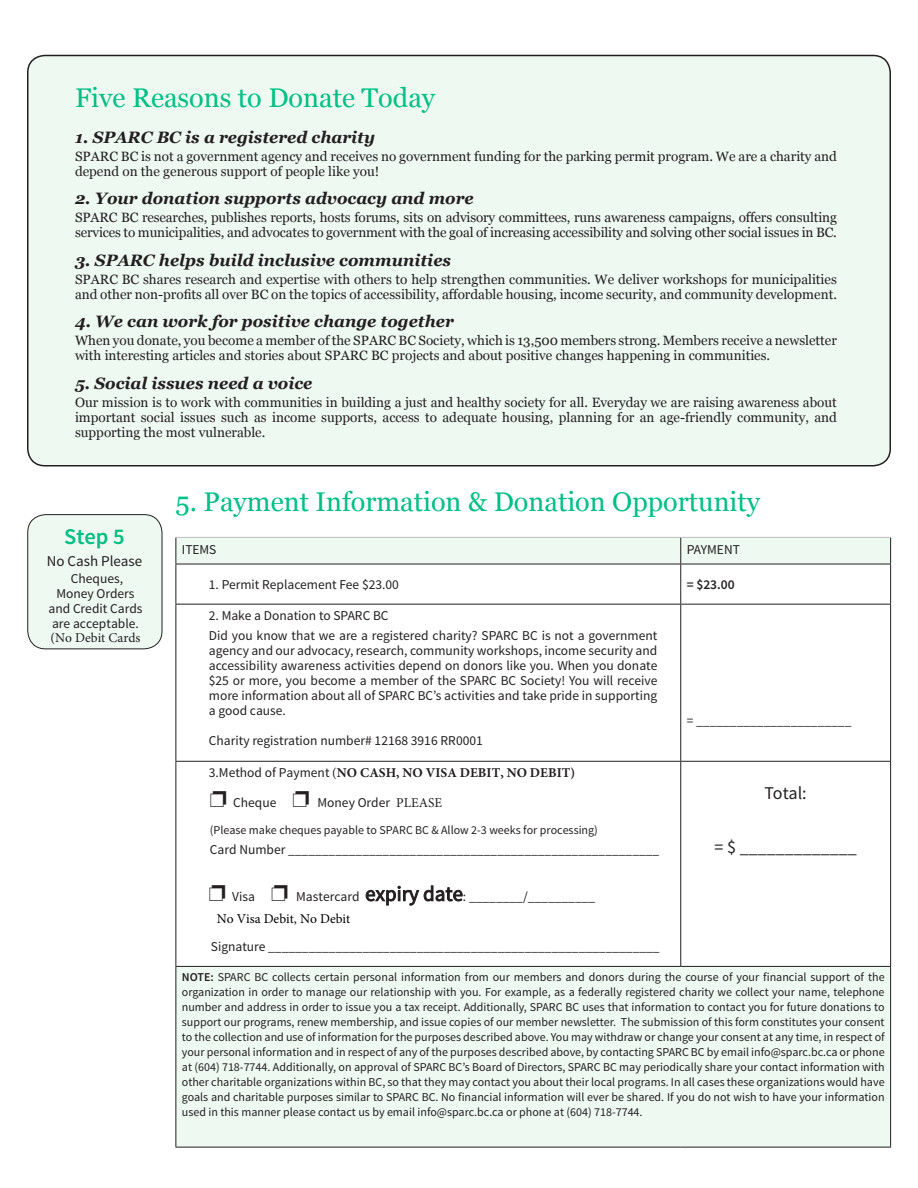
<style>
.page{position:relative;width:918px;height:1188px;background:#fff}
.page>*{position:absolute;margin:0;border:0;box-sizing:border-box;transform-origin:0 0}
.t1{font:27px "Georgia";color:#00bf83}
.Paragraph_Style_1{font:600 22.5px "Source Sans Pro";color:#00bf83}
.body_text{font:18px "Source Sans Pro";letter-spacing:-.01em;color:#231f20}
.t2{font:italic 700 16.5px "Georgia";color:#231f20}
.Paragraph_Style_1-2{font:15px "Source Sans Pro";color:#231f20}
.t3{font:13.5px/15px "Georgia";color:#231f20}
.body_text-2{font:13.5px/15px "Source Sans Pro";color:#231f20;text-align:justify}
.Paragraph_Style_1-3{font:13.5px/14.9px "Source Sans Pro";color:#231f20;text-align:center}
.body_text-3{font:700 13.5px "Minion Pro";color:#231f20}
.t4{font:13.5px "Minion Pro";color:#000}
.t5{font:600 13.5px "Source Sans Pro";color:#231f20}
.body_text-4{font:12px/15px "Source Sans Pro";color:#231f20;text-align:justify}
.s1{font-family:"Minion Pro"}
.s2{font-family:"Source Sans Pro";font-weight:400}
.s3{font-weight:400}
.s4{font-size:21px}
.s5{font-weight:600}
</style>
<div class="page">
<div style="left:28px;top:515px;width:134px;height:134px;background:#eef9f2;border-radius:18px"></div>
<div style="left:27px;top:514px;width:135px;height:135px;border:1px solid #231f20;border-radius:18px"></div>
<div style="left:28px;top:56px;width:862px;height:410px;background:#eef9f2;border-radius:17px"></div>
<div style="left:27px;top:55px;width:864px;height:411px;border:2px solid #231f20;border-radius:17px"></div>
<svg style="left:177px;top:538px;width:713px;height:609px"></svg>
<hr style="left:176px;top:564px;width:1px;height:40px;background:#231f20">
<hr style="left:680px;top:564px;width:1px;height:40px;background:#231f20">
<hr style="left:890px;top:564px;width:1px;height:40px;background:#231f20">
<hr style="left:176px;top:604px;width:505px;height:1px;background:#231f20">
<hr style="left:176px;top:605px;width:1px;height:156px;background:#231f20">
<hr style="left:681px;top:604px;width:210px;height:1px;background:#231f20">
<hr style="left:680px;top:605px;width:1px;height:156px;background:#231f20">
<hr style="left:890px;top:605px;width:1px;height:156px;background:#231f20">
<hr style="left:176px;top:761px;width:505px;height:1px;background:#231f20">
<hr style="left:176px;top:762px;width:1px;height:204px;background:#231f20">
<hr style="left:681px;top:761px;width:210px;height:1px;background:#231f20">
<hr style="left:680px;top:762px;width:1px;height:204px;background:#231f20">
<hr style="left:890px;top:762px;width:1px;height:204px;background:#231f20">
<hr style="left:176px;top:966px;width:505px;height:1px;background:#231f20">
<hr style="left:176px;top:967px;width:1px;height:180px;background:#231f20">
<hr style="left:681px;top:966px;width:210px;height:1px;background:#231f20">
<hr style="left:890px;top:967px;width:1px;height:180px;background:#231f20">
<hr style="left:176px;top:1147px;width:505px;height:1px;background:#231f20">
<hr style="left:681px;top:1147px;width:210px;height:1px;background:#231f20">
<hr style="left:176px;top:537px;width:505px;height:1px;background:#bcbdc0">
<hr style="left:681px;top:537px;width:210px;height:1px;background:#bcbdc0">
<svg style="left:176px;top:538px;width:1px;height:26px"></svg>
<svg style="left:680px;top:538px;width:1px;height:26px"></svg>
<svg style="left:890px;top:538px;width:1px;height:26px"></svg>
<hr style="left:176px;top:564px;width:505px;height:1px;background:#231f20">
<hr style="left:681px;top:564px;width:210px;height:1px;background:#231f20">
<p class="t1" style="left:75px;top:78px;width:362px">Five Reasons to Donate Today</p>
<p class="t2" style="left:75px;top:125px;width:302px">1. SPARC BC is a registered charity</p>
<p class="t3" style="left:75px;top:148px;width:764px">SPARC BC is not a government agency and receives no government funding for the parking permit program. We are a charity and depend on the generous support of people like you!</p>
<p class="t2" style="left:75px;top:186px;width:400px">2. Your donation supports advocacy and more</p>
<p class="t3" style="left:75px;top:210px;width:763px">SPARC BC researches, publishes reports, hosts forums, sits on advisory committees, runs awareness campaigns, offers consulting services to municipalities, and advocates to government with the goal of increasing accessibility and solving other social issues in BC.</p>
<p class="t2" style="left:75px;top:248px;width:378px">3. SPARC helps build inclusive communities</p>
<p class="t3" style="left:75px;top:271px;width:763px">SPARC BC shares research and expertise with others to help strengthen communities. We deliver workshops for municipalities and other non-profits all over BC on the topics of accessibility, affordable housing, income security, and community development.</p>
<p class="t2" style="left:75px;top:309px;width:380px">4. We can work for positive change together</p>
<p class="t3" style="left:75px;top:333px;width:763px">When you donate, you become a member of the SPARC BC Society, which is 13,500 members strong. Members receive a newsletter with interesting articles and stories about SPARC BC projects and about positive changes happening in communities.</p>
<p class="t2" style="left:75px;top:371px;width:239px">5. Social issues need a voice</p>
<p class="t3" style="left:75px;top:394px;width:763px;text-align:justify">Our mission is to work with communities in building a just and healthy society for all. Everyday we are raising awareness about important social issues such as income supports, access to adequate housing, planning for an age-friendly community, and supporting the most vulnerable.</p>
<p class="Paragraph_Style_1" style="left:64px;top:523px;width:62px">Step 5</p>
<p class="Paragraph_Style_1-2" style="left:47px;top:552px;width:97px">No Cash Please</p>
<p class="Paragraph_Style_1-3" style="left:48px;top:571px;width:96px">Cheques,<br>Money Orders and Credit Cards are acceptable. <span class="s1">(No Debit Cards</span></p>
<p class="t1" style="left:176px;top:482px;width:586px">5. Payment Information &amp; Donation Opportunity</p>
<p class="body_text-2" style="left:182px;top:542px;width:36px">ITEMS</p>
<p class="body_text-2" style="left:687px;top:542px;width:55px">PAYMENT</p>
<p class="body_text-2" style="left:209px;top:577px;width:192px">1. Permit Replacement Fee $23.00</p>
<p class="t5" style="left:687px;top:576px;width:50px">= $23.00</p>
<p class="body_text-2" style="left:209px;top:609px;width:181px">2. Make a Donation to SPARC BC</p>
<p class="body_text-2" style="left:209px;top:628px;width:450px">Did you know that we are a registered charity? SPARC BC is not a government agency and our advocacy, research, community workshops, income security and accessibility awareness activities depend on donors like you. When you donate $25 or more, you become a member of the SPARC BC Society! You will receive more information about all of SPARC BC’s activities and take pride in supporting a good cause.</p>
<p class="body_text-2" style="left:209px;top:733px;width:275px">Charity registration number# 12168 3916 RR0001</p>
<p class="body_text-2" style="left:687px;top:714px;width:166px">= _______________________</p>
<p class="body_text-3" style="left:209px;top:764px;width:368px"><span class="s2">3.Method of Payment</span> <span class="s3">(</span>NO CASH, NO VISA DEBIT, NO DEBIT)</p>
<p class="body_text-2" style="left:210px;top:796px;width:234px">❐ Cheque ❐ Money Order <span class="s1">PLEASE</span></p>
<p class="body_text-4" style="left:210px;top:823px;width:390px">(Please make cheques payable to SPARC BC &amp; Allow 2-3 weeks for processing)</p>
<p class="body_text-2" style="left:210px;top:843px;width:451px">Card Number _______________________________________________________</p>
<p class="body_text-2" style="left:209px;top:889px;width:388px">❐ Visa ❐ Mastercard <span class="s4">expiry date</span>: ________/__________</p>
<p class="body_text-2" style="left:211px;top:940px;width:450px">Signature __________________________________________________________</p>
<p class="t4" style="left:217px;top:909px;width:135px">No Visa Debit, No Debit</p>
<p class="body_text" style="left:765px;top:782px;width:44px">Total:</p>
<p class="body_text" style="left:715px;top:836px;width:144px">= $ _____________</p>
<p class="body_text-4" style="left:182px;top:970px;width:704px"><span class="s5">NOTE:</span> SPARC BC collects certain personal information from our members and donors during the course of your financial support of the organization in order to manage our relationship with you. For example, as a federally registered charity we collect your name, telephone number and address in order to issue you a tax receipt. Additionally, SPARC BC uses that information to contact you for future donations to support our programs, renew membership, and issue copies of our member newsletter. The submission of this form constitutes your consent to the collection and use of information for the purposes described above. You may withdraw or change your consent at any time, in respect of your personal information and in respect of any of the purposes described above, by contacting SPARC BC by email info@sparc.bc.ca or phone at (604) 718-7744. Additionally, on approval of SPARC BC’s Board of Directors, SPARC BC may periodically share your contact information with other charitable organizations within BC, so that they may contact you about their local programs. In all cases these organizations would have goals and charitable purposes similar to SPARC BC. No financial information will ever be shared. If you do not wish to have your information used in this manner please contact us by email info@sparc.bc.ca or phone at (604) 718-7744.</p>
</div>
